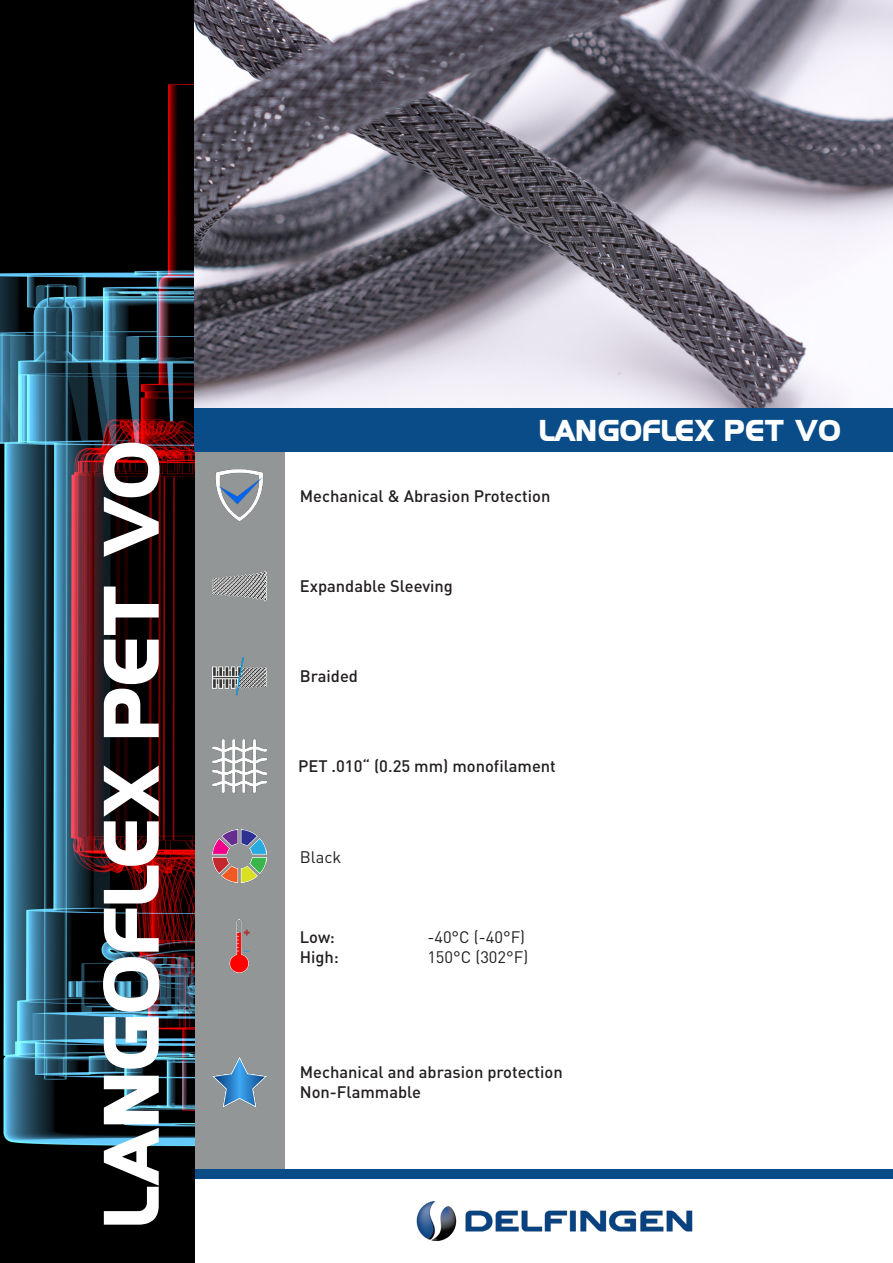
<style>
.page{position:relative;width:893px;height:1263px;background:#fff}
.page>*{position:absolute;margin:0;border:0;box-sizing:border-box;transform-origin:0 0}
.t1{font:70.5px "Hancock Park Bold Laser";letter-spacing:-.01em;color:#fff}
.Product_name_small{font:27px "Hancock Park Bold Laser";color:#fff}
.Standard_Medium{font:500 16.5px "DIN Pro";color:#231f20}
.Standard_Medium_Inte{font:16.5px "DIN Pro";color:#231f20}
.Standard_Medium_Inte-2{font:500 16.5px "DIN Pro";color:#231f20}
.Standard_Medium-2{font:16.5px "DIN Pro";color:#231f20}
</style>
<div class="page">
<div style="left:194px;top:425px;width:91px;height:749px;background:#929697"></div>
<div style="left:194px;top:1169px;width:699px;height:10px;background:#094c88"></div>
<img style="left:416px;top:1201px;width:277px;height:41px">
<img style="left:0;top:0;width:194px;height:1263px">
<img style="left:194px;top:0;width:699px;height:408px">
<img style="left:215px;top:469px;width:48px;height:52px">
<img style="left:213px;top:1057px;width:53px;height:50px">
<img style="left:213px;top:657px;width:53px;height:39px">
<img style="left:213px;top:830px;width:53px;height:53px">
<img style="left:229px;top:920px;width:21px;height:53px">
<img style="left:213px;top:739px;width:53px;height:53px">
<img style="left:213px;top:570px;width:53px;height:32px">
<div style="left:194px;top:408px;width:699px;height:44px;background:#094c88"></div>
<p class="t1" style="left:83px;top:1225px;width:789px;rotate:-90deg">LANGOFLEX PET V0</p>
<p class="Product_name_small" style="left:540px;top:412px;width:303px">LANGOFLEX PET V0</p>
<p class="Standard_Medium" style="left:300px;top:482px;width:252px">Mechanical &amp; Abrasion Protection</p>
<p class="Standard_Medium" style="left:300px;top:573px;width:155px">Expandable Sleeving</p>
<p class="Standard_Medium" style="left:300px;top:663px;width:60px">Braided</p>
<p class="Standard_Medium" style="left:298px;top:753px;width:259px">PET .010“ (0.25 mm) monofilament</p>
<p class="Standard_Medium-2" style="left:300px;top:843px;width:43px">Black</p>
<p class="Standard_Medium_Inte-2" style="left:300px;top:923px;width:37px">Low:</p>
<p class="Standard_Medium_Inte" style="left:427px;top:924px;width:99px">-40°C (-40°F)</p>
<p class="Standard_Medium_Inte-2" style="left:300px;top:943px;width:41px">High:</p>
<p class="Standard_Medium_Inte" style="left:427px;top:944px;width:102px">150°C (302°F)</p>
<p class="Standard_Medium" style="left:300px;top:1059px;width:265px">Mechanical and abrasion protection</p>
<p class="Standard_Medium" style="left:300px;top:1079px;width:123px">Non-Flammable</p>
</div>
